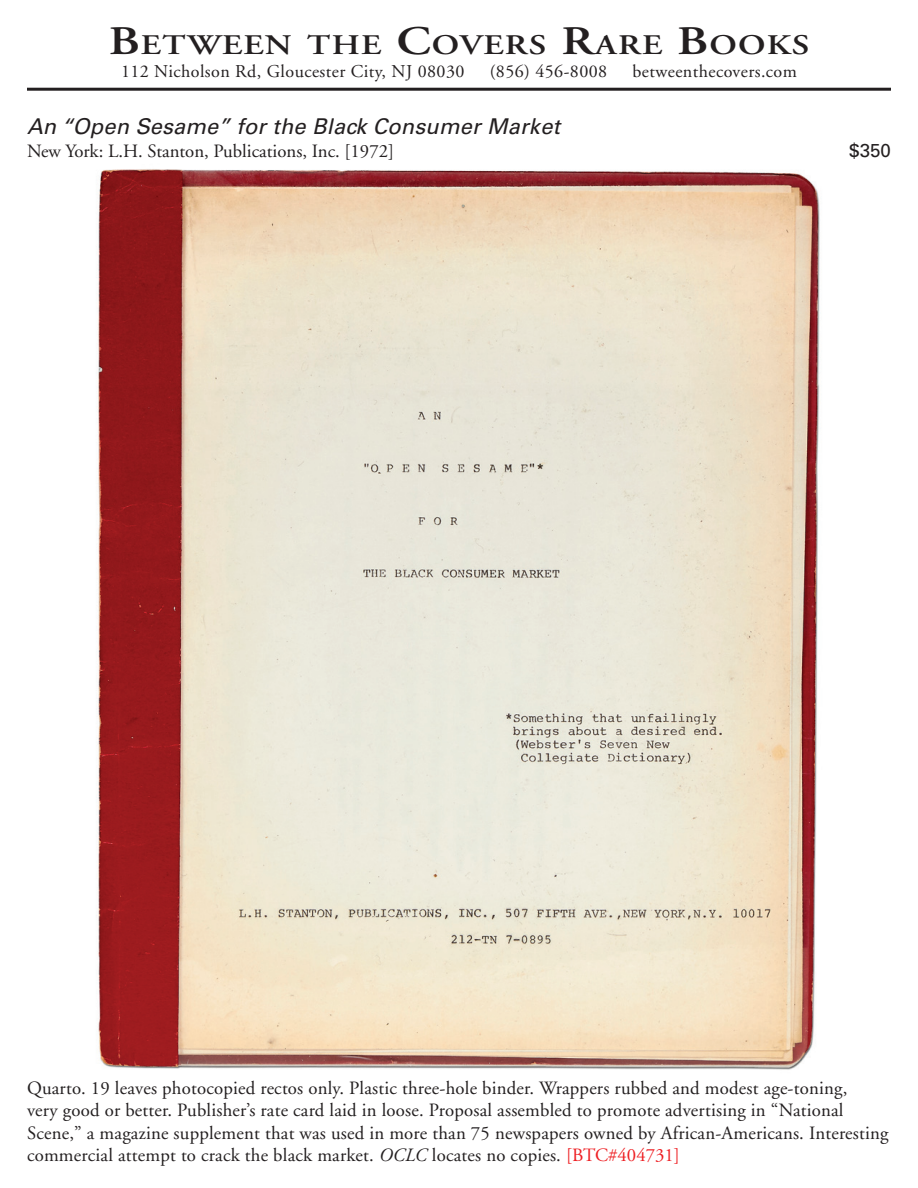
<style>
.page{position:relative;width:918px;height:1188px;background:#fff}
.page>*{position:absolute;margin:0;border:0;box-sizing:border-box;transform-origin:0 0}
.t1{font:600 28.35px "Adobe Garamond";letter-spacing:.035em;color:#231f20;scale:1.22 1}
.t2{font:italic 21.75px "Univers";letter-spacing:.01em;color:#231f20}
.t3{font:18.75px/22.5px "Adobe Garamond";letter-spacing:.01em;color:#231f20}
.t4{font:18.75px "Univers";color:#231f20}
.t5{font:18px "Adobe Garamond";letter-spacing:.025em;color:#231f20}
.s1{font-size:40.5px}
.s2{font-style:italic}
.s3{color:#ee1f23}
</style>
<div class="page">
<hr style="left:27px;top:88px;width:864px;height:3px;background:#231f20">
<img style="left:96px;top:169px;width:724px;height:901px">
<p class="t1" style="left:109px;top:29px;width:576px"><span class="s1">B</span>ETWEEN THE <span class="s1">C</span>OVERS <span class="s1">R</span>ARE <span class="s1">B</span>OOKS</p>
<p class="t5" style="left:121px;top:61px;width:345px">112 Nicholson Rd, Gloucester City, NJ 08030</p>
<p class="t5" style="left:490px;top:61px;width:119px">(856) 456-8008</p>
<p class="t5" style="left:633px;top:61px;width:166px">betweenthecovers.com</p>
<p class="t2" style="left:27px;top:113px;width:534px">An “Open Sesame” for the Black Consumer Market</p>
<p class="t3" style="left:27px;top:140px;width:369px">New York: L.H. Stanton, Publications, Inc. [1972]</p>
<p class="t4" style="left:849px;top:139px;width:43px">$350</p>
<p class="t3" style="left:27px;top:1077px;width:863px">Quarto. 19 leaves photocopied rectos only. Plastic three-hole binder. Wrappers rubbed and modest age-toning,<br>very good or better. Publisher’s rate card laid in loose. Proposal assembled to promote advertising in “National Scene,” a magazine supplement that was used in more than 75 newspapers owned by African-Americans. Interesting commercial attempt to crack the black market. <span class="s2">OCLC</span> locates no copies. <span class="s3">[BTC#404731]</span></p>
</div>
